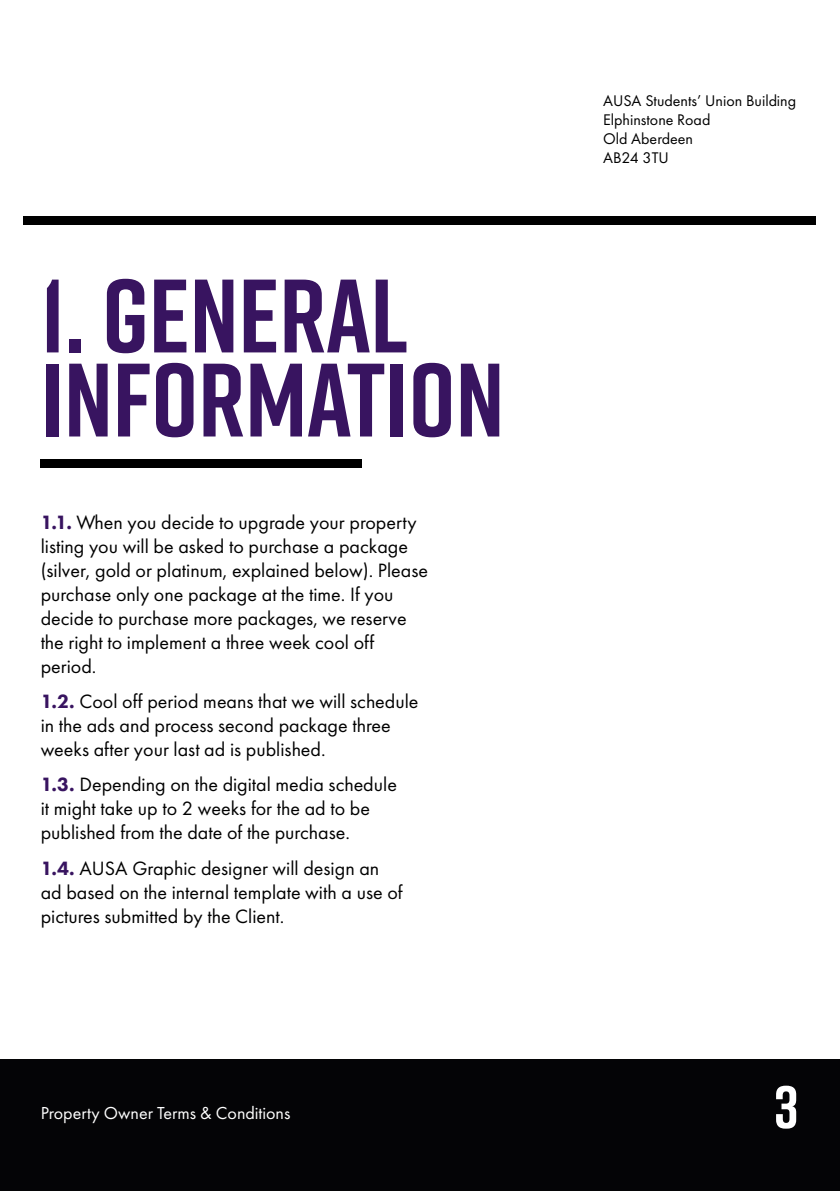
<style>
.page{position:relative;width:840px;height:1191px;background:#fff}
.page>*{position:absolute;margin:0;border:0;box-sizing:border-box;transform-origin:0 0}
.t1{font:700 104px/84px "Rift";color:#381460}
.t2{font:700 60px "Rift";color:#fff}
.t3{font:20px/24px "Futura PT";color:#000}
.t4{font:18px "Futura PT";color:#fff}
.t5{font:16px/19.2px "Futura PT";color:#000}
.s1{font-weight:800;color:#381460}
</style>
<div class="page">
<div style="left:24px;top:216px;width:791px;height:9px;background:#000"></div>
<div style="left:0;top:1059px;width:839px;height:132px;background:#040406"></div>
<div style="left:41px;top:459px;width:321px;height:9px;background:#000"></div>
<h1 class="t1" style="left:41px;top:272px;width:465px">1. GENERAL<br>INFORMATION</h1>
<p class="t3" style="left:41px;top:510px;width:389px"><span class="s1">1.1.</span> When you decide to upgrade your property listing you will be asked to purchase a package (silver, gold or platinum, explained below). Please purchase only one package at the time. If you decide to purchase more packages, we reserve the right to implement a three week cool off period.</p>
<p class="t3" style="left:41px;top:689px;width:379px"><span class="s1">1.2.</span> Cool off period means that we will schedule in the ads and process second package three weeks after your last ad is published.</p>
<p class="t3" style="left:41px;top:772px;width:357px"><span class="s1">1.3.</span> Depending on the digital media schedule it might take up to 2 weeks for the ad to be published from the date of the purchase.</p>
<p class="t3" style="left:41px;top:856px;width:363px"><span class="s1">1.4.</span> AUSA Graphic designer will design an ad based on the internal template with a use of pictures submitted by the Client.</p>
<p class="t4" style="left:41px;top:1102px;width:251px">Property Owner Terms &amp; Conditions</p>
<p class="t5" style="left:602px;top:91px;width:194px">AUSA Students’ Union Building<br>Elphinstone Road<br>Old Aberdeen<br>AB24 3TU</p>
<h2 class="t2" style="left:773px;top:1064px;width:26px">3</h2>
</div>
